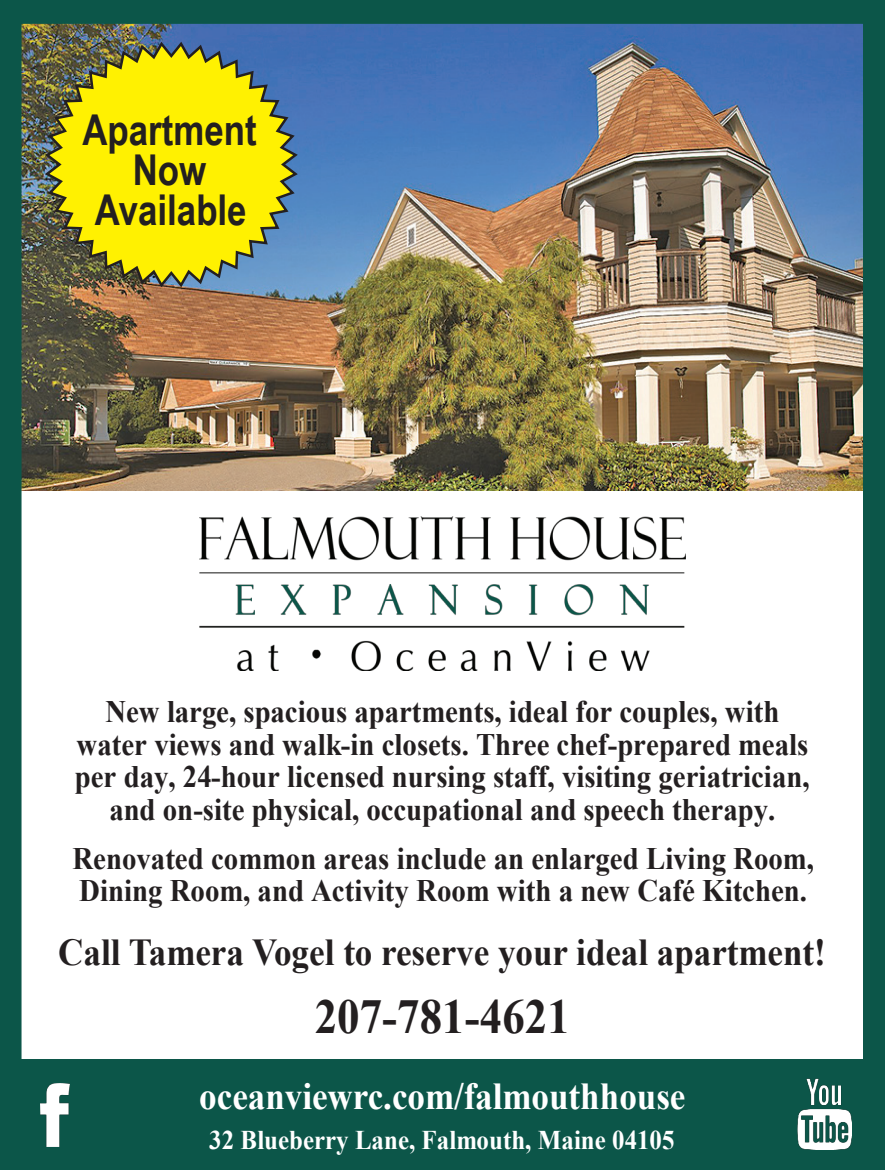
<style>
.page{position:relative;width:885px;height:1170px;background:#fff}
.page>*{position:absolute;margin:0;border:0;box-sizing:border-box;transform-origin:0 0}
.t1{font:700 48.75px "Times New Roman";color:#231f20;scale:.92 1}
.t2{font:700 42.5px/40px "Arial Narrow";color:#231f20;text-align:center}
.t3{font:700 38px "Times New Roman";color:#231f20;scale:.92 1}
.t4{font:700 38px "Times New Roman";color:#fff;scale:.92 1}
.t5{font:700 31.25px/32.5px "Times New Roman";color:#231f20;text-align:center;scale:.92 1}
.t6{font:700 27px "Times New Roman";color:#fff;scale:.92 1}
</style>
<div class="page">
<img style="left:0;top:0;width:885px;height:1170px">
<div style="left:10px;top:1060px;width:867px;height:100px;background:#0c5649"></div>
<img style="left:200px;top:517px;width:486px;height:154px">
<img style="left:41px;top:1084px;width:28px;height:62px">
<img style="left:798px;top:1079px;width:54px;height:71px">
<img style="left:43px;top:39px;width:257px;height:250px">
<h2 class="t2" style="left:82px;top:108px;width:176px">Apartment<br>Now<br>Available</h2>
<p class="t5" style="left:75px;top:695px;width:800px">New large, spacious apartments, ideal for couples, with water views and walk-in closets. Three chef-prepared meals per day, 24-hour licensed nursing staff, visiting geriatrician, and on-site physical, occupational and speech therapy.</p>
<p class="t5" style="left:72px;top:841px;width:807px;text-align:left">Renovated common areas include an enlarged Living Room,<br>Dining Room, and Activity Room with a new Café Kitchen.</p>
<p class="t3" style="left:58px;top:926px;width:836px">Call Tamera Vogel to reserve your ideal apartment!</p>
<h1 class="t1" style="left:315px;top:983px;width:279px">207-781-4621</h1>
<p class="t4" style="left:199px;top:1070px;width:530px">oceanviewrc.com/falmouthhouse</p>
<p class="t6" style="left:209px;top:1122px;width:507px">32 Blueberry Lane, Falmouth, Maine 04105</p>
</div>
